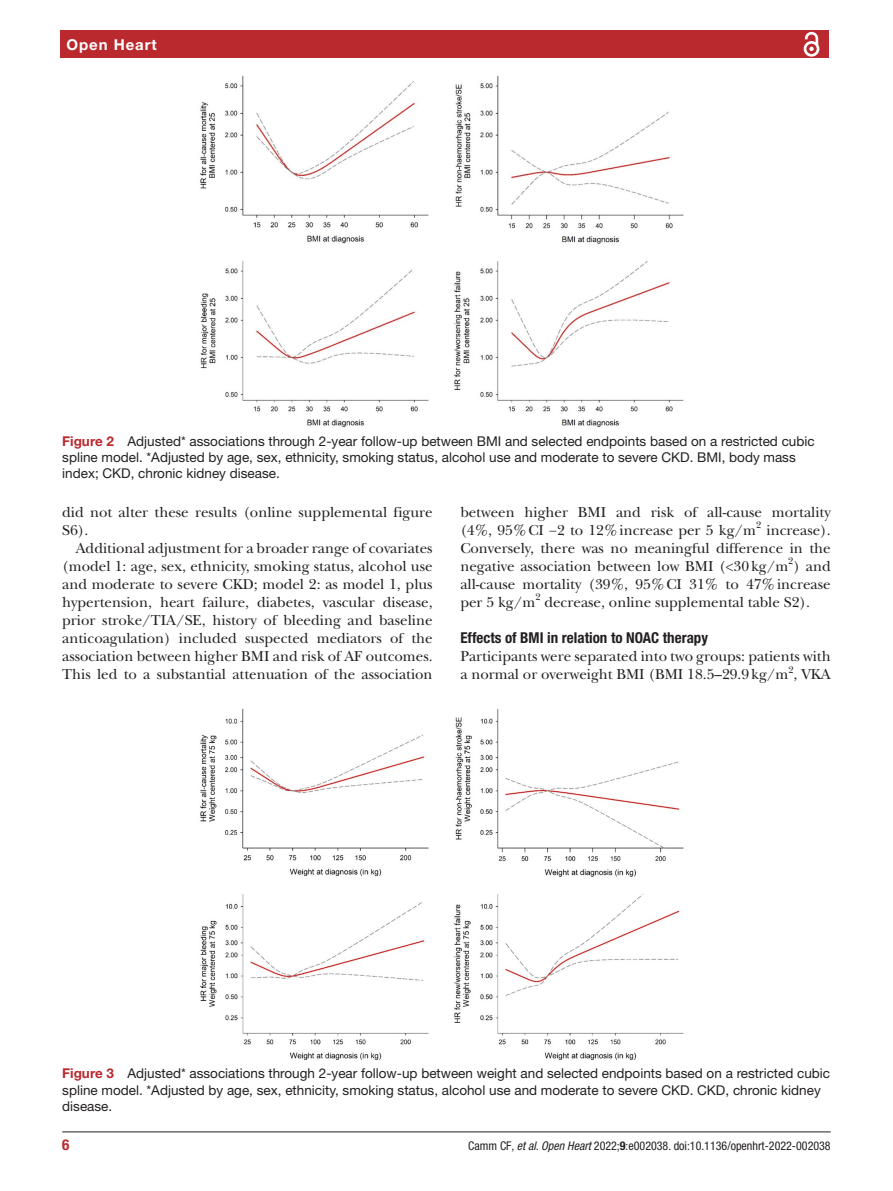
<style>
.page{position:relative;width:893px;height:1191px;background:#fff}
.page>*{position:absolute;margin:0;border:0;box-sizing:border-box;transform-origin:0 0}
.t1{font:15px/18px "New Baskerville";color:#231f20}
.t2{font:700 condensed 15px "Helvetica Neue LT Std";color:#231f20}
.t3{font:700 15px "Helvetica Neue LT Std";letter-spacing:.065em;color:#fff}
.t4{font:700 condensed 15px "Helvetica Neue LT Std";color:#b9292e}
.t5{font:13.5px/16.2px "Helvetica Neue LT Std";color:#231f20}
.t6{font:condensed 12px "Helvetica Neue LT Std";color:#231f20}
.t7{font:9.9px "New Baskerville";color:#231f20}
.s1{font-weight:700;color:#b9292e}
.s2{font-style:italic}
.s3{font-weight:700}
</style>
<div class="page">
<div style="left:61px;top:31px;width:768px;height:27px;background:#b9292e"></div>
<hr style="left:62px;top:1131px;width:769px;height:1px;background:#231f20">
<svg style="left:803px;top:31px;width:17px;height:26px"></svg>
<img style="left:200px;top:75px;width:484px;height:353px">
<img style="left:200px;top:708px;width:484px;height:352px">
<p class="t3" style="left:66px;top:35px;width:92px">Open Heart</p>
<p class="t5" style="left:62px;top:432px;width:754px"><span class="s1">Figure 2</span> Adjusted* associations through 2-year follow-up between BMI and selected endpoints based on a restricted cubic spline model. *Adjusted by age, sex, ethnicity, smoking status, alcohol use and moderate to severe CKD. BMI, body mass index; CKD, chronic kidney disease.</p>
<p class="t1" style="left:62px;top:503px;width:372px">did not alter these results (online supplemental figure<br>S6).</p>
<p class="t1" style="left:62px;top:539px;width:372px;text-align:justify;text-indent:14px">Additional adjustment for a broader range of covariates (model 1: age, sex, ethnicity, smoking status, alcohol use and moderate to severe CKD; model 2: as model 1, plus hypertension, heart failure, diabetes, vascular disease, prior stroke/TIA/SE, history of bleeding and baseline anticoagulation) included suspected mediators of the association between higher BMI and risk of AF outcomes.<br>This led to a substantial attenuation of the association</p>
<p class="t1" style="left:460px;top:503px;width:372px">between higher BMI and risk of all-cause mortality (4%, 95%CI −2 to 12%increase per 5 kg/m</p>
<p class="t7" style="left:756px;top:519px;width:7px">2</p>
<p class="t1" style="left:460px;top:521px;width:372px;text-align:justify;text-indent:306px">increase).<br>Conversely, there was no meaningful difference in the negative association between low BMI (&lt;30kg/m ) and</p>
<p class="t7" style="left:788px;top:555px;width:7px">2</p>
<p class="t1" style="left:460px;top:575px;width:372px">all-cause mortality (39%, 95%CI 31% to 47%increase per 5 kg/m</p>
<p class="t7" style="left:535px;top:591px;width:7px">2</p>
<p class="t1" style="left:544px;top:593px;width:267px">decrease, online supplemental table S2).</p>
<p class="t2" style="left:460px;top:629px;width:249px">Effects of BMI in relation to NOAC therapy</p>
<p class="t1" style="left:460px;top:647px;width:372px">Participants were separated into two groups: patients with a normal or overweight BMI (BMI 18.5–29.9kg/m , VKA</p>
<p class="t7" style="left:788px;top:663px;width:7px">2</p>
<p class="t5" style="left:62px;top:1065px;width:769px"><span class="s1">Figure 3</span> Adjusted* associations through 2-year follow-up between weight and selected endpoints based on a restricted cubic spline model. *Adjusted by age, sex, ethnicity, smoking status, alcohol use and moderate to severe CKD. CKD, chronic kidney disease.</p>
<p class="t4" style="left:62px;top:1135px;width:9px">6</p>
<p class="t6" style="left:468px;top:1139px;width:364px">Camm CF<span class="s2">, et al. Open Heart</span> 2022;<span class="s3">9</span>:e002038. doi:10.1136/openhrt-2022-002038</p>
</div>
